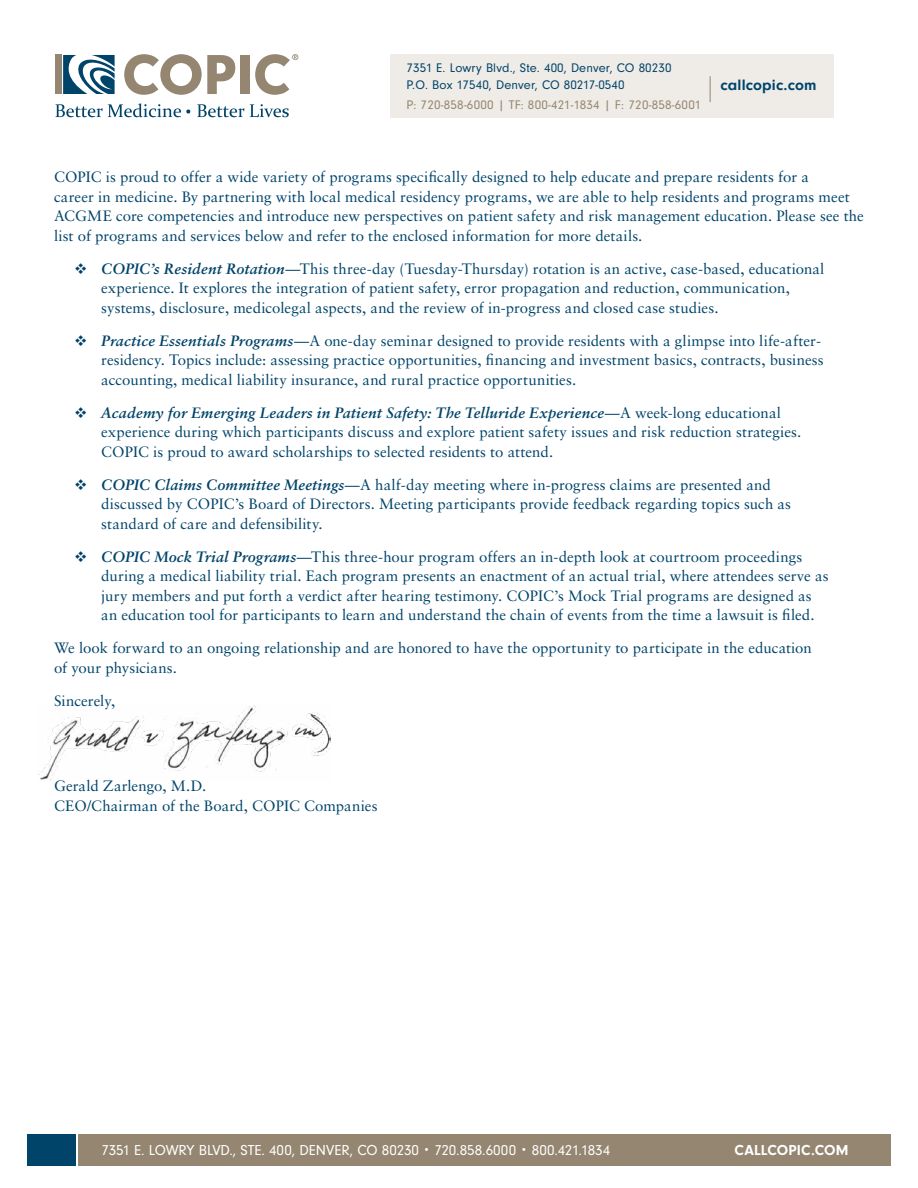
<style>
.page{position:relative;width:918px;height:1188px;background:#fff}
.page>*{position:absolute;margin:0;border:0;box-sizing:border-box;transform-origin:0 0}
.t1{font:700 15.6px "Neuzeit Gro";letter-spacing:.01em;color:#00446a}
.t2{font:15px/19.5px "Sabon LT Std";letter-spacing:.005em;color:#00446a}
.t3{font:15px "Neuzeit Gro";color:#fff}
.t4{font:700 15px "Neuzeit Gro";letter-spacing:.01em;color:#fff}
.t5{font:12.9px/16.8px "Neuzeit Gro";letter-spacing:.01em;color:#00446a}
.t6{font:12.9px "Neuzeit Gro";letter-spacing:.02em;color:#948671}
.s1{font-weight:700;font-style:italic}
.s2{font-size:10.5px}
</style>
<div class="page">
<div style="left:79px;top:1134px;width:812px;height:31px;background:#948671"></div>
<div style="left:27px;top:1134px;width:48px;height:31px;background:#00446a"></div>
<div style="left:390px;top:55px;width:444px;height:63px;background:#efebe6"></div>
<svg style="left:710px;top:76px;width:1px;height:26px"></svg>
<div style="left:56px;top:55px;width:6px;height:39px;background:#948671"></div>
<svg style="left:55px;top:103px;width:135px;height:14px"></svg>
<svg style="left:197px;top:104px;width:92px;height:13px"></svg>
<svg style="left:124px;top:54px;width:111px;height:41px"></svg>
<div style="left:240px;top:55px;width:10px;height:39px;background:#948671"></div>
<svg style="left:63px;top:55px;width:52px;height:39px"></svg>
<svg style="left:255px;top:54px;width:43px;height:41px"></svg>
<img style="left:38px;top:705px;width:293px;height:77px">
<p class="t5" style="left:382px;top:60px;width:267px">7351 E. Lowry Blvd., Ste. 400, Denver, CO 80230<br>P.O. Box 17540, Denver, CO 80217-0540</p>
<p class="t6" style="left:382px;top:98px;width:296px">P: 720-858-6000 | TF: 800-421-1834 | F: 720-858-6001</p>
<p class="t5" style="left:407px;top:60px;width:267px">7351 E. Lowry Blvd., Ste. 400, Denver, CO 80230<br>P.O. Box 17540, Denver, CO 80217-0540</p>
<p class="t6" style="left:407px;top:98px;width:296px">P: 720 858-6000 | TF: 800 421-1834 | F: 720 858-6001</p>
<p class="t1" style="left:696px;top:76px;width:98px">callcopic.com</p>
<p class="t1" style="left:728px;top:76px;width:90px">allcopic.com</p>
<p class="t2" style="left:54px;top:167px;width:811px">COPIC is proud to offer a wide variety of programs specifically designed to help educate and prepare residents for a<br>career in medicine. By partnering with local medical residency programs, we are able to help residents and programs meet ACGME core competencies and introduce new perspectives on patient safety and risk management education. Please see the list of programs and services below and refer to the enclosed information for more details.</p>
<p class="t2" style="left:101px;top:258px;width:725px"><span class="s1">COPIC’s Resident Rotation</span>—This three-day (Tuesday-Thursday) rotation is an active, case-based, educational experience. It explores the integration of patient safety, error propagation and reduction, communication, systems, disclosure, medicolegal aspects, and the review of in-progress and closed case studies.</p>
<p class="t2" style="left:101px;top:330px;width:724px"><span class="s1">Practice Essentials Programs</span>—A one-day seminar designed to provide residents with a glimpse into life-after&shy;residency. Topics include: assessing practice opportunities, financing and investment basics, contracts, business accounting, medical liability insurance, and rural practice opportunities.</p>
<p class="t2" style="left:101px;top:402px;width:702px"><span class="s1">Academy for Emerging Leaders in Patient Safety: The Telluride Experience</span>—A week-long educational experience during which participants discuss and explore patient safety issues and risk reduction strategies.<br>COPIC is proud to award scholarships to selected residents to attend.</p>
<p class="t2" style="left:101px;top:474px;width:691px"><span class="s1">COPIC Claims Committee Meetings</span>—A half-day meeting where in-progress claims are presented and discussed by COPIC’s Board of Directors. Meeting participants provide feedback regarding topics such as standard of care and defensibility.</p>
<p class="t2" style="left:101px;top:546px;width:729px"><span class="s1">COPIC Mock Trial Programs</span>—This three-hour program offers an in-depth look at courtroom proceedings during a medical liability trial. Each program presents an enactment of an actual trial, where attendees serve as jury members and put forth a verdict after hearing testimony. COPIC’s Mock Trial programs are designed as an education tool for participants to learn and understand the chain of events from the time a lawsuit is filed.</p>
<p class="t2" style="left:54px;top:638px;width:759px">We look forward to an ongoing relationship and are honored to have the opportunity to participate in the education of your physicians.</p>
<p class="t2" style="left:54px;top:690px;width:63px">Sincerely,</p>
<p class="t2" style="left:54px;top:776px;width:325px">Gerald Zarlengo, M.D.<br>CEO/Chairman of the Board, COPIC Companies</p>
<p class="t3" style="left:102px;top:1141px;width:510px">7351 E. LOWRY BLVD., STE. 400, DENVER, CO 80230 <span class="s2">•</span> 720.858.6000 <span class="s2">•</span> 800.421.1834</p>
<p class="t4" style="left:735px;top:1141px;width:115px">CALLCOPIC.COM</p>
</div>
